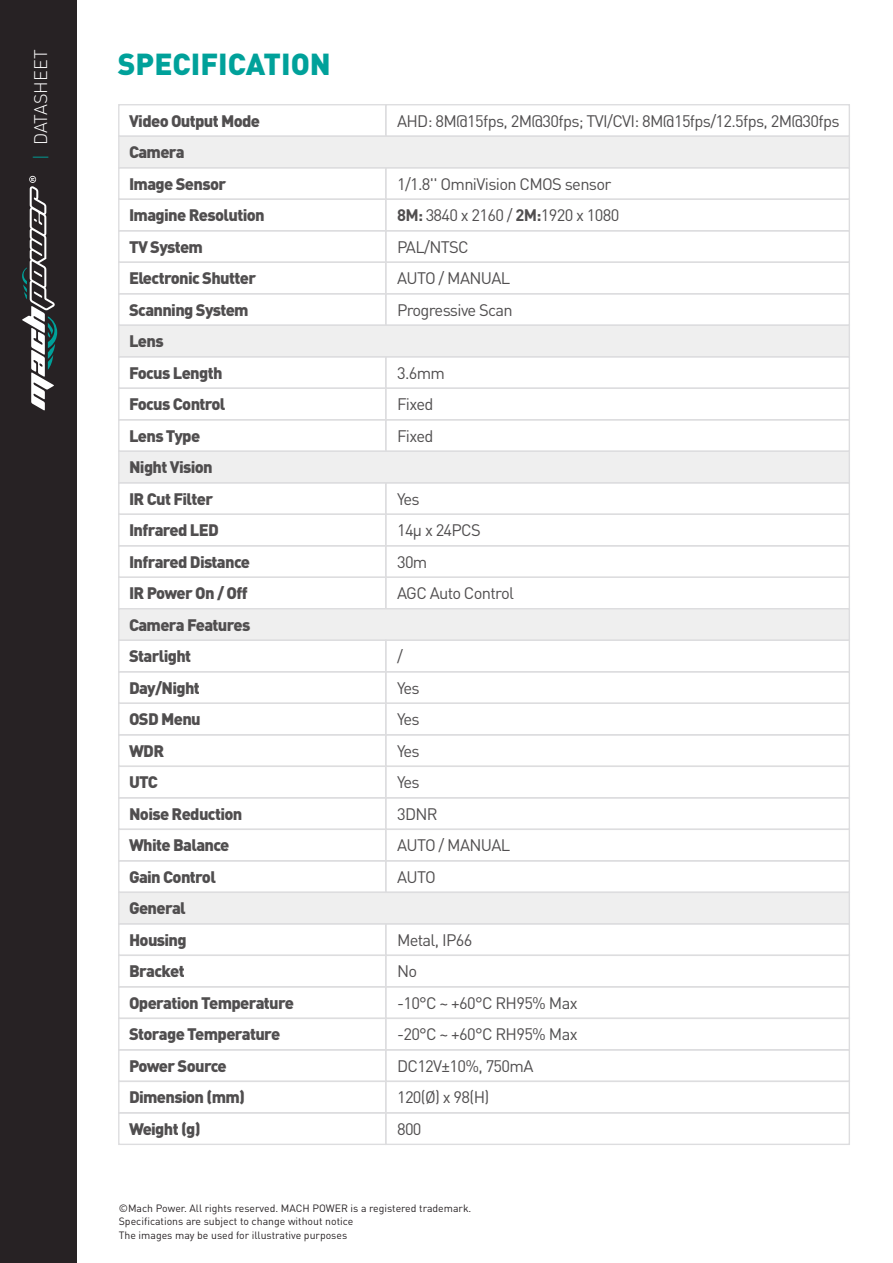
<style>
.page{position:relative;width:893px;height:1263px;background:#fff}
.page>*{position:absolute;margin:0;border:0;box-sizing:border-box;transform-origin:0 0}
.t1{font:900 30px "DIN";color:#00a19a}
.t2{font:300 18px "DIN";color:#fff}
.t3{font:900 16.5px/31.5px "DIN";letter-spacing:-.04em;color:#504e4f}
.t4{font:16.5px/31.5px "DIN";letter-spacing:-.04em;color:#504e4f}
.t5{font:10.5px/13.6px "DIN";color:#272224}
.s1{color:#00a098}
.s2{font-weight:700}
</style>
<div class="page">
<div style="left:0;top:0;width:76px;height:1263px;background:#272224"></div>
<svg style="left:22px;top:176px;width:35px;height:234px"></svg>
<div style="left:385px;top:199px;width:465px;height:32px;border:1px solid #dddddf"></div>
<div style="left:118px;top:230px;width:268px;height:33px;border:1px solid #dddddf"></div>
<div style="left:118px;top:293px;width:268px;height:33px;border:1px solid #dddddf"></div>
<div style="left:118px;top:325px;width:732px;height:32px;background:#efefef;border:1px solid #dddddf"></div>
<div style="left:118px;top:262px;width:268px;height:32px;border:1px solid #dddddf"></div>
<div style="left:385px;top:230px;width:465px;height:33px;border:1px solid #dddddf"></div>
<div style="left:118px;top:136px;width:732px;height:32px;background:#efefef"></div>
<div style="left:385px;top:104px;width:465px;height:33px;border:1px solid #dddddf"></div>
<div style="left:385px;top:167px;width:465px;height:33px;border:1px solid #dddddf"></div>
<div style="left:118px;top:104px;width:268px;height:33px;border:1px solid #dddddf"></div>
<div style="left:118px;top:167px;width:268px;height:33px;border:1px solid #dddddf"></div>
<div style="left:385px;top:262px;width:465px;height:32px;border:1px solid #dddddf"></div>
<div style="left:385px;top:293px;width:465px;height:33px;border:1px solid #dddddf"></div>
<div style="left:118px;top:419px;width:268px;height:33px;border:1px solid #dddddf"></div>
<div style="left:118px;top:451px;width:732px;height:32px;background:#efefef;border:1px solid #dddddf"></div>
<div style="left:385px;top:419px;width:465px;height:33px;border:1px solid #dddddf"></div>
<div style="left:118px;top:545px;width:268px;height:33px;border:1px solid #dddddf"></div>
<div style="left:385px;top:545px;width:465px;height:33px;border:1px solid #dddddf"></div>
<div style="left:118px;top:577px;width:268px;height:32px;border:1px solid #dddddf"></div>
<div style="left:385px;top:577px;width:465px;height:32px;border:1px solid #dddddf"></div>
<div style="left:118px;top:356px;width:268px;height:33px;border:1px solid #dddddf"></div>
<div style="left:385px;top:356px;width:465px;height:33px;border:1px solid #dddddf"></div>
<div style="left:118px;top:388px;width:268px;height:32px;border:1px solid #dddddf"></div>
<div style="left:385px;top:388px;width:465px;height:32px;border:1px solid #dddddf"></div>
<div style="left:118px;top:608px;width:732px;height:33px;background:#efefef;border:1px solid #dddddf"></div>
<div style="left:385px;top:640px;width:465px;height:32px;border:1px solid #dddddf"></div>
<div style="left:385px;top:671px;width:465px;height:33px;border:1px solid #dddddf"></div>
<div style="left:118px;top:640px;width:268px;height:32px;border:1px solid #dddddf"></div>
<div style="left:118px;top:671px;width:268px;height:33px;border:1px solid #dddddf"></div>
<div style="left:118px;top:703px;width:268px;height:32px;border:1px solid #dddddf"></div>
<div style="left:385px;top:703px;width:465px;height:32px;border:1px solid #dddddf"></div>
<div style="left:118px;top:734px;width:268px;height:33px;border:1px solid #dddddf"></div>
<div style="left:385px;top:734px;width:465px;height:33px;border:1px solid #dddddf"></div>
<div style="left:118px;top:766px;width:268px;height:32px;border:1px solid #dddddf"></div>
<div style="left:385px;top:766px;width:465px;height:32px;border:1px solid #dddddf"></div>
<div style="left:118px;top:797px;width:268px;height:33px;border:1px solid #dddddf"></div>
<div style="left:385px;top:797px;width:465px;height:33px;border:1px solid #dddddf"></div>
<div style="left:118px;top:829px;width:268px;height:32px;border:1px solid #dddddf"></div>
<div style="left:118px;top:860px;width:268px;height:33px;border:1px solid #dddddf"></div>
<div style="left:118px;top:892px;width:732px;height:32px;background:#efefef;border:1px solid #dddddf"></div>
<div style="left:385px;top:829px;width:465px;height:32px;border:1px solid #dddddf"></div>
<div style="left:385px;top:860px;width:465px;height:33px;border:1px solid #dddddf"></div>
<div style="left:385px;top:923px;width:465px;height:33px;border:1px solid #dddddf"></div>
<div style="left:385px;top:955px;width:465px;height:32px;border:1px solid #dddddf"></div>
<div style="left:118px;top:923px;width:268px;height:33px;border:1px solid #dddddf"></div>
<div style="left:118px;top:955px;width:268px;height:32px;border:1px solid #dddddf"></div>
<div style="left:385px;top:986px;width:465px;height:33px;border:1px solid #dddddf"></div>
<div style="left:118px;top:986px;width:268px;height:33px;border:1px solid #dddddf"></div>
<div style="left:118px;top:1018px;width:268px;height:32px;border:1px solid #dddddf"></div>
<div style="left:385px;top:1018px;width:465px;height:32px;border:1px solid #dddddf"></div>
<div style="left:385px;top:1049px;width:465px;height:33px;border:1px solid #dddddf"></div>
<div style="left:385px;top:1081px;width:465px;height:32px;border:1px solid #dddddf"></div>
<div style="left:118px;top:1049px;width:268px;height:33px;border:1px solid #dddddf"></div>
<div style="left:118px;top:1081px;width:268px;height:32px;border:1px solid #dddddf"></div>
<div style="left:385px;top:1112px;width:465px;height:33px;border:1px solid #dddddf"></div>
<div style="left:118px;top:1112px;width:268px;height:33px;border:1px solid #dddddf"></div>
<div style="left:385px;top:482px;width:465px;height:33px;border:1px solid #dddddf"></div>
<div style="left:385px;top:514px;width:465px;height:32px;border:1px solid #dddddf"></div>
<div style="left:118px;top:482px;width:268px;height:33px;border:1px solid #dddddf"></div>
<div style="left:118px;top:514px;width:268px;height:32px;border:1px solid #dddddf"></div>
<p class="t2" style="left:30px;top:160px;width:112px;rotate:-90deg"><span class="s1">|</span> DATASHEET</p>
<h1 class="t1" style="left:118px;top:45px;width:215px">SPECIFICATION</h1>
<p class="t3" style="left:129px;top:104px;width:167px">Video Output Mode<br>Camera<br>Image Sensor<br>Imagine Resolution<br>TV System<br>Electronic Shutter<br>Scanning System<br>Lens<br>Focus Length<br>Focus Control<br>Lens Type<br>Night Vision<br>IR Cut Filter<br>Infrared LED<br>Infrared Distance<br>IR Power On / Off<br>Camera Features<br>Starlight<br>Day/Night<br>OSD Menu<br>WDR<br>UTC<br>Noise Reduction<br>White Balance<br>Gain Control<br>General<br>Housing<br>Bracket<br>Operation Temperature<br>Storage Temperature<br>Power Source<br>Dimension (mm)<br>Weight (g)</p>
<p class="t4" style="left:397px;top:105px;width:444px">AHD: 8M@15fps, 2M@30fps; TVI/CVI: 8M@15fps/12.5fps, 2M@30fps</p>
<p class="t4" style="left:397px;top:168px;width:224px">1/1.8'' OmniVision CMOS sensor<br><span class="s2">8M:</span> 3840 x 2160 / <span class="s2">2M:</span>1920 x 1080<br>PAL/NTSC<br>AUTO / MANUAL<br>Progressive Scan</p>
<p class="t4" style="left:397px;top:357px;width:50px">3.6mm<br>Fixed<br>Fixed</p>
<p class="t4" style="left:397px;top:483px;width:118px">Yes<br>14µ x 24PCS<br>30m<br>AGC Auto Control</p>
<p class="t4" style="left:397px;top:640px;width:115px">/<br>Yes<br>Yes<br>Yes<br>Yes<br>3DNR<br>AUTO / MANUAL<br>AUTO</p>
<p class="t4" style="left:397px;top:924px;width:182px">Metal, IP66<br>No<br>-10°C ~ +60°C RH95% Max -20°C ~ +60°C RH95% Max<br>DC12V±10%, 750mA<br>120(Ø) x 98(H)<br>800</p>
<p class="t5" style="left:119px;top:1201px;width:354px">©Mach Power. All rights reserved. MACH POWER is a registered trademark.<br>Specifications are subject to change without notice<br>The images may be used for illustrative purposes</p>
</div>
